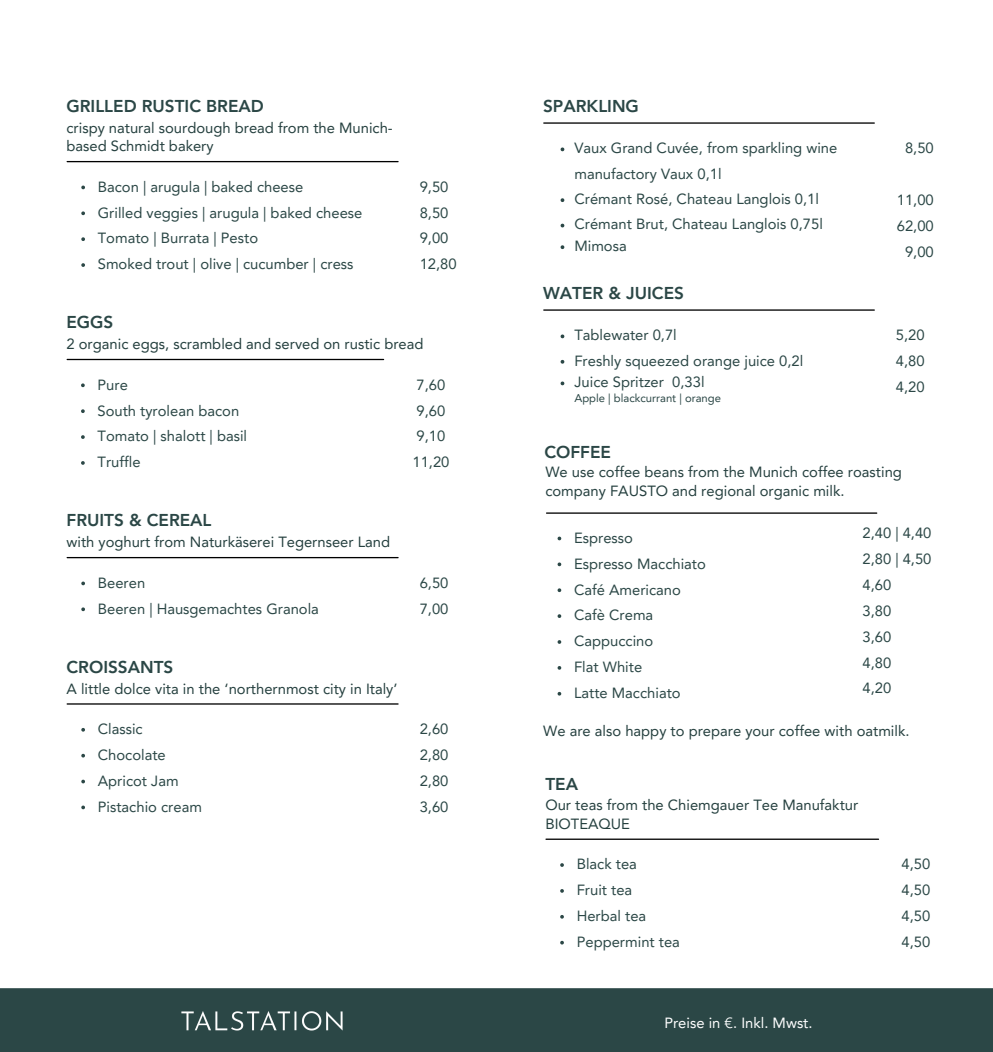
<style>
.page{position:relative;width:993px;height:1052px;background:#fff}
.page>*{position:absolute;margin:0;border:0;box-sizing:border-box;transform-origin:0 0}
.t1{font:800 17.15px "Avenir LT Pro";color:#2b4746}
.t2{font:14.7px/25.9px "Avenir LT Pro";color:#2b4746}
.t3{font:14.7px/18.6px "Avenir LT Pro";color:#25403f}
.t4{font:14.7px "Avenir LT Pro";color:#fff}
.t5{font:11.2px "Avenir LT Pro";color:#2b4746}
</style>
<div class="page">
<hr style="left:67px;top:161px;width:331px;height:1px;background:#000">
<svg style="left:81px;top:185px;width:4px;height:4px"></svg>
<svg style="left:81px;top:211px;width:4px;height:4px"></svg>
<svg style="left:81px;top:237px;width:4px;height:4px"></svg>
<svg style="left:81px;top:263px;width:4px;height:4px"></svg>
<hr style="left:67px;top:359px;width:316px;height:1px;background:#000">
<svg style="left:81px;top:383px;width:4px;height:4px"></svg>
<svg style="left:81px;top:409px;width:4px;height:4px"></svg>
<svg style="left:81px;top:435px;width:4px;height:4px"></svg>
<svg style="left:81px;top:461px;width:4px;height:3px"></svg>
<hr style="left:67px;top:557px;width:331px;height:1px;background:#000">
<svg style="left:81px;top:581px;width:4px;height:4px"></svg>
<svg style="left:81px;top:607px;width:4px;height:4px"></svg>
<hr style="left:67px;top:703px;width:331px;height:1px;background:#000">
<svg style="left:81px;top:728px;width:4px;height:3px"></svg>
<svg style="left:81px;top:753px;width:4px;height:4px"></svg>
<svg style="left:81px;top:779px;width:4px;height:4px"></svg>
<svg style="left:81px;top:805px;width:4px;height:4px"></svg>
<hr style="left:543px;top:122px;width:331px;height:2px;background:#000">
<svg style="left:560px;top:147px;width:4px;height:4px"></svg>
<svg style="left:560px;top:198px;width:4px;height:4px"></svg>
<svg style="left:560px;top:224px;width:4px;height:3px"></svg>
<svg style="left:560px;top:245px;width:4px;height:4px"></svg>
<hr style="left:543px;top:309px;width:331px;height:2px;background:#000">
<svg style="left:560px;top:334px;width:4px;height:4px"></svg>
<svg style="left:560px;top:360px;width:4px;height:3px"></svg>
<svg style="left:560px;top:381px;width:4px;height:4px"></svg>
<hr style="left:546px;top:838px;width:332px;height:1px;background:#000">
<hr style="left:546px;top:512px;width:330px;height:1px;background:#000">
<svg style="left:557px;top:536px;width:4px;height:4px"></svg>
<svg style="left:557px;top:562px;width:4px;height:4px"></svg>
<svg style="left:557px;top:588px;width:4px;height:4px"></svg>
<svg style="left:557px;top:614px;width:4px;height:4px"></svg>
<svg style="left:557px;top:691px;width:4px;height:4px"></svg>
<div style="left:0;top:988px;width:992px;height:63px;background:#2b4746"></div>
<img style="left:166px;top:995px;width:193px;height:39px">
<h1 class="t1" style="left:66px;top:99px;width:199px">GRILLED RUSTIC BREAD</h1>
<h2 class="t3" style="left:66px;top:120px;width:328px">crispy natural sourdough bread from the Munich&shy;based Schmidt bakery</h2>
<p class="t2" style="left:98px;top:175px;width:207px">Bacon | arugula | baked cheese</p>
<p class="t2" style="left:98px;top:201px;width:266px">Grilled veggies | arugula | baked cheese</p>
<p class="t2" style="left:98px;top:227px;width:162px">Tomato | Burrata | Pesto</p>
<p class="t2" style="left:98px;top:252px;width:257px">Smoked trout | olive | cucumber | cress</p>
<h2 class="t2" style="left:419px;top:175px;width:38px">9,50<br>8,50<br>9,00<br>12,80</h2>
<h1 class="t1" style="left:66px;top:315px;width:48px">EGGS</h1>
<h2 class="t3" style="left:66px;top:336px;width:358px">2 organic eggs, scrambled and served on rustic bread</h2>
<p class="t2" style="left:97px;top:373px;width:32px">Pure</p>
<p class="t2" style="left:97px;top:399px;width:143px">South tyrolean bacon</p>
<p class="t2" style="left:97px;top:424px;width:151px">Tomato | shalott | basil</p>
<p class="t2" style="left:97px;top:450px;width:44px">Truffle</p>
<h2 class="t2" style="left:412px;top:373px;width:38px">7,60<br>9,60<br>9,10<br>11,20</h2>
<h1 class="t1" style="left:66px;top:513px;width:146px">FRUITS &amp; CEREAL</h1>
<h2 class="t3" style="left:66px;top:534px;width:325px">with yoghurt from Naturkäserei Tegernseer Land</h2>
<p class="t2" style="left:98px;top:571px;width:49px">Beeren</p>
<p class="t2" style="left:98px;top:597px;width:222px">Beeren | Hausgemachtes Granola</p>
<h1 class="t1" style="left:66px;top:659px;width:108px">CROISSANTS</h1>
<h2 class="t3" style="left:66px;top:680px;width:332px">A little dolce vita in the ‘northernmost city in Italy’</h2>
<p class="t2" style="left:98px;top:717px;width:46px">Classic</p>
<p class="t2" style="left:98px;top:743px;width:69px">Chocolate</p>
<p class="t2" style="left:98px;top:769px;width:82px">Apricot Jam</p>
<p class="t2" style="left:98px;top:795px;width:106px">Pistachio cream</p>
<h2 class="t2" style="left:419px;top:571px;width:30px">6,50<br>7,00</h2>
<h2 class="t2" style="left:419px;top:717px;width:30px;text-align:justify">2,60<br>2,80<br>2,80<br>3,60</h2>
<h1 class="t1" style="left:543px;top:99px;width:97px">SPARKLING</h1>
<p class="t2" style="left:574px;top:137px;width:264px;line-height:25.4px">Vaux Grand Cuvée, from sparkling wine manufactory Vaux 0,1l</p>
<p class="t2" style="left:574px;top:187px;width:246px">Crémant Rosé, Chateau Langlois 0,1l</p>
<p class="t2" style="left:574px;top:212px;width:250px">Crémant Brut, Chateau Langlois 0,75l</p>
<p class="t2" style="left:574px;top:234px;width:54px">Mimosa</p>
<h1 class="t1" style="left:543px;top:286px;width:142px">WATER &amp; JUICES</h1>
<p class="t2" style="left:574px;top:323px;width:104px">Tablewater 0,7l</p>
<p class="t2" style="left:574px;top:349px;width:230px">Freshly squeezed orange juice 0,2l</p>
<p class="t2" style="left:574px;top:370px;width:132px">Juice Spritzer 0,33l</p>
<p class="t5" style="left:574px;top:394px;width:148px">Apple | blackcurrant | orange</p>
<h2 class="t2" style="left:904px;top:136px;width:30px">8,50</h2>
<h2 class="t2" style="left:896px;top:188px;width:38px;text-align:center">11,00<br>62,00<br>9,00</h2>
<h2 class="t2" style="left:895px;top:323px;width:30px;text-align:justify">5,20<br>4,80<br>4,20</h2>
<p class="t1" style="left:544px;top:445px;width:68px">COFFEE</p>
<p class="t3" style="left:545px;top:464px;width:358px">We use coffee beans from the Munich coffee roasting company FAUSTO and regional organic milk.</p>
<h2 class="t2" style="left:574px;top:526px;width:60px">Espresso</h2>
<h1 class="t2" style="left:574px;top:552px;width:133px">Espresso Macchiato</h1>
<h2 class="t2" style="left:574px;top:577px;width:108px">Café Americano</h2>
<p class="t2" style="left:574px;top:603px;width:81px">Cafè Crema</p>
<p class="t2" style="left:574px;top:629px;width:81px">Cappuccino</p>
<p class="t2" style="left:574px;top:655px;width:70px">Flat White</p>
<p class="t2" style="left:574px;top:681px;width:108px">Latte Macchiato</p>
<h2 class="t3" style="left:543px;top:722px;width:368px">We are also happy to prepare your coffee with oatmilk.</h2>
<p class="t2" style="left:862px;top:521px;width:71px">2,40 | 4,40<br>2,80 | 4,50<br>4,60<br>3,80<br>3,60<br>4,80<br>4,20</p>
<h1 class="t1" style="left:545px;top:776px;width:34px">TEA</h1>
<h2 class="t3" style="left:545px;top:797px;width:314px">Our teas from the Chiemgauer Tee Manufaktur<br>BIOTEAQUE</h2>
<h2 class="t2" style="left:576px;top:852px;width:62px">Black tea</h2>
<p class="t2" style="left:576px;top:878px;width:57px">Fruit tea</p>
<p class="t2" style="left:576px;top:904px;width:71px">Herbal tea</p>
<p class="t2" style="left:576px;top:930px;width:105px">Peppermint tea</p>
<h2 class="t4" style="left:664px;top:1016px;width:150px">Preise in €. Inkl. Mwst.</h2>
<p class="t2" style="left:901px;top:852px;width:30px;text-align:justify">4,50<br>4,50<br>4,50<br>4,50</p>
</div>
